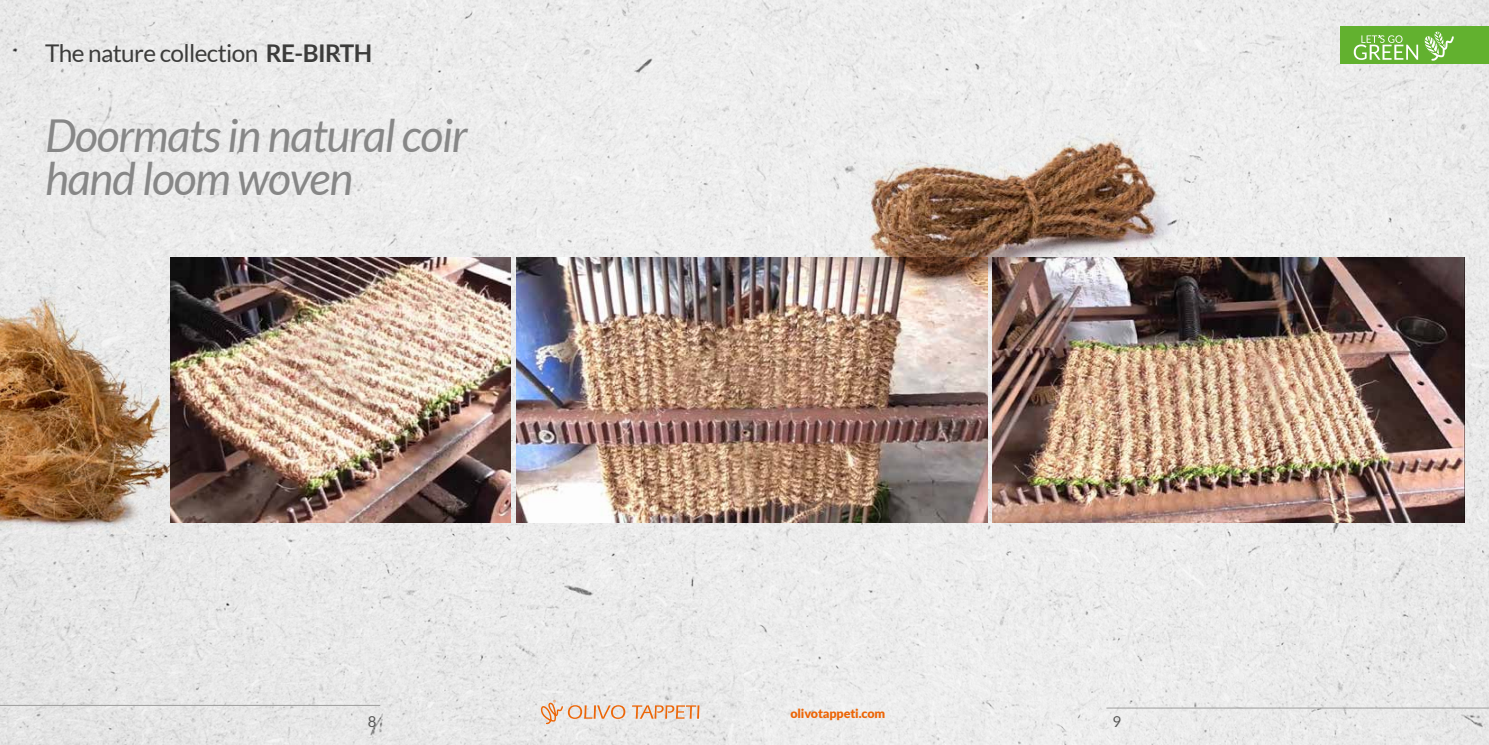
<style>
.page{position:relative;width:1489px;height:745px;background:#fff}
.page>*{position:absolute;margin:0;border:0;box-sizing:border-box;transform-origin:0 0}
.t1{font:italic 45.25px/43.1px "Lato";letter-spacing:-.025em;color:#878787}
.t2{font:24.38px "Lato";letter-spacing:-.025em;color:#3c3c3b}
.t3{font:15px "Lato";color:#575756}
.t4{font:900 12.5px "Lato";letter-spacing:-.01em;color:#ec6608}
.s1{font-weight:700}
</style>
<div class="page">
<img style="left:0;top:0;width:1488px;height:744px">
<hr style="left:0;top:704px;width:380px;height:1px;background:#9d9d9c">
<svg style="left:540px;top:699px;width:159px;height:24px;background:#e8d2c2"></svg>
<hr style="left:1106px;top:707px;width:382px;height:1px;background:#9d9d9c">
<div style="left:1340px;top:26px;width:148px;height:38px;background:#62b12f"></div>
<svg style="left:1353px;top:35px;width:64px;height:25px"></svg>
<svg style="left:1424px;top:31px;width:29px;height:30px"></svg>
<img style="left:992px;top:258px;width:472px;height:264px">
<img style="left:516px;top:258px;width:471px;height:264px">
<img style="left:170px;top:258px;width:340px;height:264px">
<img style="left:826px;top:91px;width:370px;height:208px">
<img style="left:0;top:287px;width:196px;height:253px">
<p class="t2" style="left:45px;top:40px;width:328px">The nature collection <span class="s1">RE-BIRTH</span></p>
<p class="t1" style="left:45px;top:115px;width:424px">Doormats in natural coir hand loom woven</p>
<p class="t4" style="left:790px;top:706px;width:97px">olivotappeti.com</p>
<p class="t3" style="left:368px;top:713px;width:10px">8</p>
<p class="t3" style="left:1112px;top:713px;width:10px">9</p>
</div>
